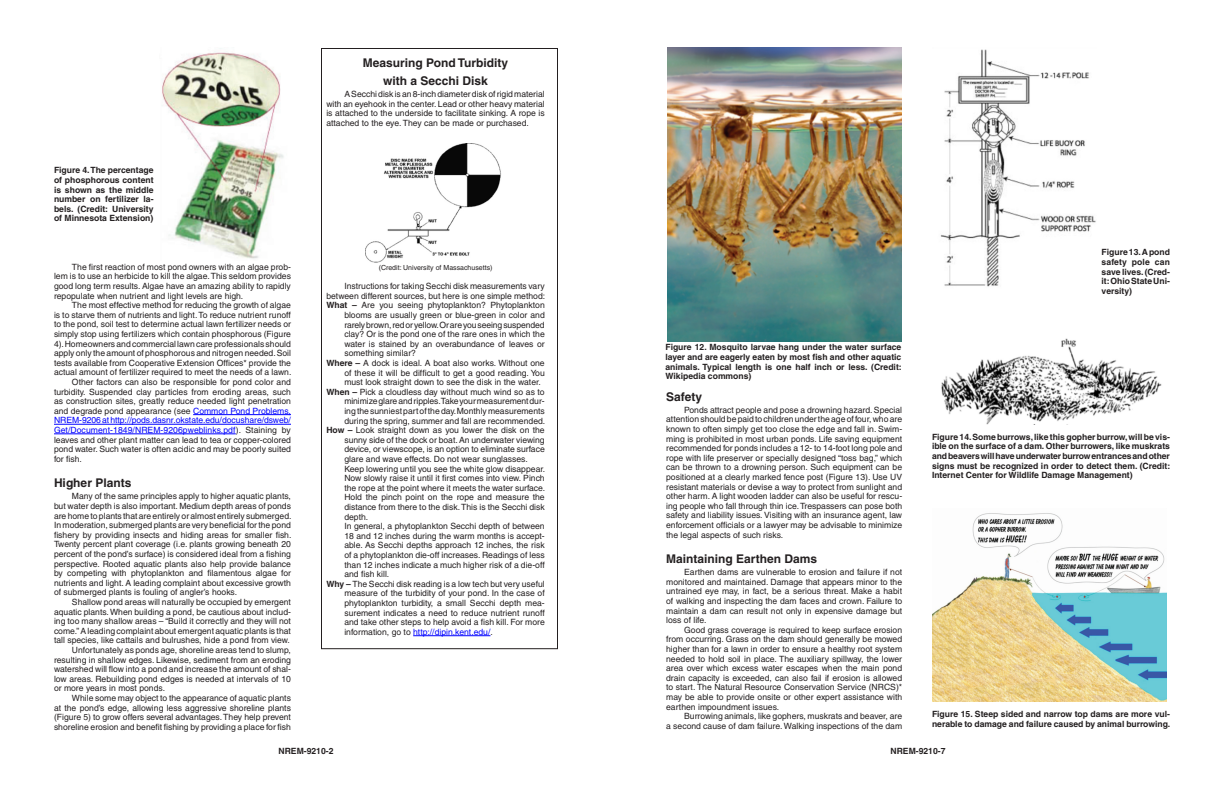
<style>
.page{position:relative;width:1224px;height:792px;background:#fff}
.page>*{position:absolute;margin:0;border:0;box-sizing:border-box;transform-origin:0 0}
.Subhead_1{font:700 12px "Helvetica";color:#231f20}
.Body_Text{font:8.6px/9.6px "Helvetica";color:#231f20;text-align:justify}
.Numbered_Text{font:8.6px/9.6px "Helvetica";color:#231f20;text-align:justify}
.Body_Text-2{font:700 8.6px/9.6px "Helvetica";color:#231f20;text-align:justify}
.Body_Text-3{font:7px "Helvetica";color:#231f20}
.s1{color:#00f}
.s2{font-weight:700}
</style>
<div class="page">
<img style="left:667px;top:48px;width:234px;height:293px">
<hr style="left:193px;top:414px;width:98px;height:1px;background:#00f">
<hr style="left:54px;top:424px;width:237px;height:1px;background:#00f">
<hr style="left:54px;top:434px;width:182px;height:1px;background:#00f">
<hr style="left:413px;top:636px;width:77px;height:1px;background:#00f">
<img style="left:365px;top:143px;width:136px;height:120px">
<div style="left:321px;top:48px;width:237px;height:601px;border:1px solid #231f20"></div>
<img style="left:162px;top:48px;width:122px;height:211px">
<img style="left:940px;top:49px;width:156px;height:238px">
<img style="left:932px;top:513px;width:235px;height:188px">
<img style="left:941px;top:338px;width:221px;height:86px">
<p class="Body_Text-2" style="left:54px;top:165px;width:101px">Figure 4. The percentage of phosphorous content is shown as the middle number on fertilizer la&shy;bels. (Credit: University of Minnesota Extension)</p>
<p class="Body_Text" style="left:54px;top:262px;width:239px;text-indent:18px">The first reaction of most pond owners with an algae prob&shy;lem is to use an herbicide to kill the algae. This seldom provides good long term results. Algae have an amazing ability to rapidly repopulate when nutrient and light levels are high.</p>
<p class="Body_Text" style="left:54px;top:300px;width:239px;text-indent:18px">The most effective method for reducing the growth of algae is to starve them of nutrients and light. To reduce nutrient runoff to the pond, soil test to determine actual lawn fertilizer needs or simply stop using fertilizers which contain phosphorous (Figure 4). Homeowners and commercial lawn care professionals should apply only the amount of phosphorous and nitrogen needed. Soil tests available from Cooperative Extension Offices* provide the actual amount of fertilizer required to meet the needs of a lawn.</p>
<p class="Body_Text" style="left:54px;top:377px;width:239px;text-indent:18px">Other factors can also be responsible for pond color and turbidity. Suspended clay particles from eroding areas, such as construction sites, greatly reduce needed light penetration and degrade pond appearance (see <span class="s1">Common Pond Problems, NREM-9206 at http://pods.dasnr.okstate.edu/docushare/dsweb/ Get/Document-1849/NREM-9206pweblinks.pdf</span>). Staining by leaves and other plant matter can lead to tea or copper-colored pond water. Such water is often acidic and may be poorly suited for fish.</p>
<p class="Subhead_1" style="left:54px;top:476px;width:79px">Higher Plants</p>
<p class="Body_Text" style="left:54px;top:492px;width:239px;text-indent:18px">Many of the same principles apply to higher aquatic plants, but water depth is also important. Medium depth areas of ponds are home to plants that are entirely or almost entirely submerged.<br>In moderation, submerged plants are very beneficial for the pond fishery by providing insects and hiding areas for smaller fish.<br>Twenty percent plant coverage (i.e. plants growing beneath 20 percent of the pond’s surface) is considered ideal from a fishing perspective. Rooted aquatic plants also help provide balance by competing with phytoplankton and filamentous algae for nutrients and light. A leading complaint about excessive growth of submerged plants is fouling of angler’s hooks.</p>
<p class="Body_Text" style="left:54px;top:597px;width:239px;text-indent:18px">Shallow pond areas will naturally be occupied by emergent aquatic plants. When building a pond, be cautious about includ&shy;ing too many shallow areas – “Build it correctly and they will not come.” A leading complaint about emergent aquatic plants is that tall species, like cattails and bulrushes, hide a pond from view.</p>
<p class="Body_Text" style="left:54px;top:645px;width:239px;text-indent:18px">Unfortunately as ponds age, shoreline areas tend to slump, resulting in shallow edges. Likewise, sediment from an eroding watershed will flow into a pond and increase the amount of shal&shy;low areas. Rebuilding pond edges is needed at intervals of 10 or more years in most ponds.</p>
<p class="Body_Text" style="left:54px;top:693px;width:239px;text-indent:18px">While some may object to the appearance of aquatic plants at the pond’s edge, allowing less aggressive shoreline plants (Figure 5) to grow offers several advantages. They help prevent shoreline erosion and benefit fishing by providing a place for fish</p>
<p class="Subhead_1" style="left:363px;top:55px;width:147px">Measuring Pond Turbidity</p>
<p class="Subhead_1" style="left:383px;top:74px;width:106px">with a Secchi Disk</p>
<p class="Body_Text" style="left:326px;top:89px;width:220px;text-indent:18px">A Secchi disk is an 8-inch diameter disk of rigid material with an eyehook in the center. Lead or other heavy material is attached to the underside to facilitate sinking. A rope is attached to the eye. They can be made or purchased.</p>
<p class="Body_Text-3" style="left:379px;top:264px;width:115px">(Credit: University of Massachusetts)</p>
<p class="Body_Text" style="left:326px;top:281px;width:220px;text-align:right">Instructions for taking Secchi disk measurements vary between different sources, but here is one simple method:</p>
<p class="Numbered_Text" style="left:344px;top:301px;width:202px;text-indent:-18px"><span class="s2">What –</span> Are you seeing phytoplankton? Phytoplankton blooms are usually green or blue-green in color and rarely brown, red or yellow. Or are you seeing suspended clay? Or is the pond one of the rare ones in which the water is stained by an overabundance of leaves or something similar?</p>
<p class="Numbered_Text" style="left:344px;top:358px;width:202px;text-indent:-18px"><span class="s2">Where –</span> A dock is ideal. A boat also works. Without one of these it will be difficult to get a good reading. You must look straight down to see the disk in the water.</p>
<p class="Numbered_Text" style="left:344px;top:387px;width:202px;text-indent:-18px"><span class="s2">When –</span> Pick a cloudless day without much wind so as to minimize glare and ripples. Take your measurement dur&shy;ing the sunniest part of the day. Monthly measurements during the spring, summer and fall are recommended.</p>
<p class="Numbered_Text" style="left:344px;top:425px;width:202px;text-indent:-18px"><span class="s2">How –</span> Look straight down as you lower the disk on the sunny side of the dock or boat. An underwater viewing device, or viewscope, is an option to eliminate surface glare and wave effects. Do not wear sunglasses.</p>
<p class="Numbered_Text" style="left:344px;top:464px;width:202px">Keep lowering until you see the white glow disappear.<br>Now slowly raise it until it first comes into view. Pinch the rope at the point where it meets the water surface.<br>Hold the pinch point on the rope and measure the distance from there to the disk. This is the Secchi disk depth.</p>
<p class="Numbered_Text" style="left:344px;top:521px;width:202px">In general, a phytoplankton Secchi depth of between 18 and 12 inches during the warm months is accept&shy;able. As Secchi depths approach 12 inches, the risk of a phytoplankton die-off increases. Readings of less than 12 inches indicate a much higher risk of a die-off and fish kill.</p>
<p class="Numbered_Text" style="left:344px;top:579px;width:202px;text-indent:-18px"><span class="s2">Why –</span> The Secchi disk reading is a low tech but very useful measure of the turbidity of your pond. In the case of phytoplankton turbidity, a small Secchi depth mea&shy;surement indicates a need to reduce nutrient runoff and take other steps to help avoid a fish kill. For more information, go to <span class="s1">http://dipin.kent.edu/</span>.</p>
<p class="Body_Text-2" style="left:279px;top:746px;width:56px">NREM-9210-2</p>
<p class="Body_Text-2" style="left:665px;top:342px;width:238px">Figure 12. Mosquito larvae hang under the water surface layer and are eagerly eaten by most fish and other aquatic animals. Typical length is one half inch or less. (Credit:<br>Wikipedia commons)</p>
<p class="Subhead_1" style="left:666px;top:389px;width:37px">Safety</p>
<p class="Body_Text" style="left:666px;top:405px;width:238px;text-indent:18px">Ponds attract people and pose a drowning hazard. Special attention should be paid to children under the age of four, who are known to often simply get too close the edge and fall in. Swim&shy;ming is prohibited in most urban ponds. Life saving equipment recommended for ponds includes a 12- to 14-foot long pole and rope with life preserver or specially designed “toss bag,” which can be thrown to a drowning person. Such equipment can be positioned at a clearly marked fence post (Figure 13). Use UV resistant materials or devise a way to protect from sunlight and other harm. A light wooden ladder can also be useful for rescu&shy;ing people who fall through thin ice. Trespassers can pose both safety and liability issues. Visiting with an insurance agent, law enforcement officials or a lawyer may be advisable to minimize the legal aspects of such risks.</p>
<p class="Subhead_1" style="left:666px;top:552px;width:152px">Maintaining Earthen Dams</p>
<p class="Body_Text" style="left:666px;top:567px;width:238px;text-indent:18px">Earthen dams are vulnerable to erosion and failure if not monitored and maintained. Damage that appears minor to the untrained eye may, in fact, be a serious threat. Make a habit of walking and inspecting the dam faces and crown. Failure to maintain a dam can result not only in expensive damage but loss of life.</p>
<p class="Body_Text" style="left:666px;top:625px;width:238px;text-indent:18px">Good grass coverage is required to keep surface erosion from occurring. Grass on the dam should generally be mowed higher than for a lawn in order to ensure a healthy root system needed to hold soil in place. The auxiliary spillway, the lower area over which excess water escapes when the main pond drain capacity is exceeded, can also fail if erosion is allowed to start. The Natural Resource Conservation Service (NRCS)* may be able to provide onsite or other expert assistance with earthen impoundment issues.</p>
<p class="Body_Text" style="left:666px;top:711px;width:237px;text-align:right">Burrowing animals, like gophers, muskrats and beaver, are<br>a second cause of dam failure. Walking inspections of the dam</p>
<p class="Body_Text-2" style="left:1102px;top:247px;width:70px">Figure 13. A pond safety pole can save lives. (Cred&shy;it: Ohio State Uni&shy;versity)</p>
<p class="Body_Text-2" style="left:932px;top:432px;width:240px">Figure 14. Some burrows, like this gopher burrow, will be vis&shy;ible on the surface of a dam. Other burrowers, like muskrats and beavers will have underwater burrow entrances and other signs must be recognized in order to detect them. (Credit:<br>Internet Center for Wildlife Damage Management)</p>
<p class="Body_Text-2" style="left:932px;top:709px;width:240px">Figure 15. Steep sided and narrow top dams are more vul&shy;nerable to damage and failure caused by animal burrowing.</p>
<p class="Body_Text-2" style="left:891px;top:746px;width:56px">NREM-9210-7</p>
</div>
